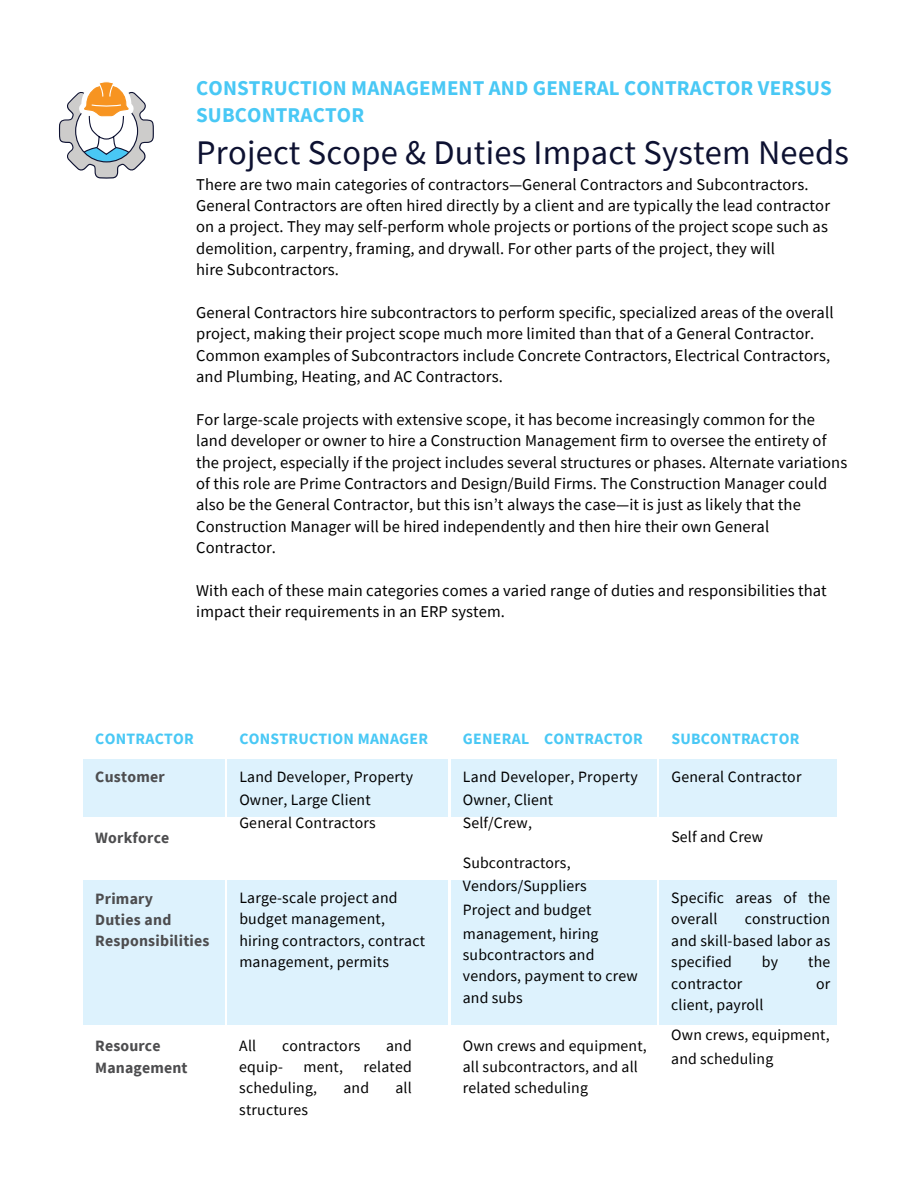
<style>
.page{position:relative;width:918px;height:1188px;background:#fff}
.page>*{position:absolute;margin:0;border:0;box-sizing:border-box;transform-origin:0 0}
.t1{font:34.5px "Source Sans Pro";letter-spacing:.005em;color:#0d1131}
.t2{font:700 21px/27px "Source Sans Pro";letter-spacing:.005em;color:#49c8f5}
.t3{font:16.5px/21.3px "Source Sans Pro";letter-spacing:.005em;color:#000}
.t4{font:15.75px/21.3px "Source Sans Pro";letter-spacing:.01em;color:#000}
.t5{font:700 15.75px/21.3px "Source Sans Pro";letter-spacing:.015em;color:#4d4d4f}
.t6{font:700 15.75px "Source Sans Pro";letter-spacing:.015em;color:#49c8f5}
</style>
<div class="page">
<svg style="left:59px;top:81px;width:95px;height:97px"></svg>
<svg style="left:83px;top:759px;width:754px;height:266px;fill:#ddf2fd"></svg>
<hr style="left:225px;top:758px;width:2px;height:59px;background:#fff">
<hr style="left:449px;top:758px;width:1px;height:59px;background:#fff">
<hr style="left:657px;top:758px;width:2px;height:59px;background:#fff">
<hr style="left:81px;top:817px;width:145px;height:2px;background:#fff">
<hr style="left:226px;top:817px;width:223px;height:2px;background:#fff">
<hr style="left:225px;top:819px;width:2px;height:59px;background:#fff">
<hr style="left:449px;top:817px;width:209px;height:2px;background:#fff">
<hr style="left:449px;top:819px;width:1px;height:59px;background:#fff">
<hr style="left:658px;top:817px;width:180px;height:2px;background:#fff">
<hr style="left:657px;top:819px;width:2px;height:59px;background:#fff">
<hr style="left:81px;top:878px;width:145px;height:1px;background:#fff">
<hr style="left:226px;top:878px;width:223px;height:1px;background:#fff">
<hr style="left:225px;top:879px;width:2px;height:146px;background:#fff">
<hr style="left:449px;top:878px;width:209px;height:1px;background:#fff">
<hr style="left:449px;top:879px;width:1px;height:146px;background:#fff">
<hr style="left:658px;top:878px;width:180px;height:1px;background:#fff">
<hr style="left:657px;top:879px;width:2px;height:146px;background:#fff">
<p class="t2" style="left:196px;top:74px;width:637px">CONSTRUCTION MANAGEMENT AND GENERAL CONTRACTOR VERSUS<br>SUBCONTRACTOR</p>
<p class="t1" style="left:196px;top:130px;width:654px">Project Scope &amp; Duties Impact System Needs</p>
<p class="t3" style="left:196px;top:173px;width:635px">There are two main categories of contractors—General Contractors and Subcontractors.<br>General Contractors are often hired directly by a client and are typically the lead contractor on a project. They may self-perform whole projects or portions of the project scope such as demolition, carpentry, framing, and drywall. For other parts of the project, they will<br>hire Subcontractors.</p>
<p class="t3" style="left:196px;top:301px;width:639px">General Contractors hire subcontractors to perform specific, specialized areas of the overall</p>
<p class="t3" style="left:196px;top:323px;width:620px">project, making their project scope much more limited than that of a General Contractor.</p>
<p class="t3" style="left:196px;top:344px;width:635px">Common examples of Subcontractors include Concrete Contractors, Electrical Contractors,</p>
<p class="t3" style="left:196px;top:366px;width:308px">and Plumbing, Heating, and AC Contractors.</p>
<p class="t3" style="left:196px;top:408px;width:620px">For large-scale projects with extensive scope, it has become increasingly common for the</p>
<p class="t3" style="left:196px;top:430px;width:632px">land developer or owner to hire a Construction Management firm to oversee the entirety of</p>
<p class="t3" style="left:196px;top:451px;width:653px">the project, especially if the project includes several structures or phases. Alternate variations</p>
<p class="t3" style="left:196px;top:472px;width:633px">of this role are Prime Contractors and Design/Build Firms. The Construction Manager could</p>
<p class="t3" style="left:196px;top:494px;width:606px">also be the General Contractor, but this isn’t always the case—it is just as likely that the</p>
<p class="t3" style="left:196px;top:515px;width:575px">Construction Manager will be hired independently and then hire their own General<br>Contractor.</p>
<p class="t3" style="left:196px;top:579px;width:632px">With each of these main categories comes a varied range of duties and responsibilities that</p>
<p class="t3" style="left:196px;top:601px;width:310px">impact their requirements in an ERP system.</p>
<h1 class="t6" style="left:95px;top:729px;width:100px">CONTRACTOR</h1>
<h1 class="t5" style="left:95px;top:766px;width:71px">Customer</h1>
<p class="t6" style="left:239px;top:729px;width:190px">CONSTRUCTION MANAGER</p>
<p class="t4" style="left:239px;top:766px;width:175px">Land Developer, Property</p>
<p class="t4" style="left:239px;top:789px;width:133px">Owner, Large Client</p>
<p class="t4" style="left:239px;top:812px;width:138px">General Contractors</p>
<h1 class="t5" style="left:95px;top:827px;width:76px">Workforce</h1>
<h1 class="t5" style="left:95px;top:887px;width:116px">Primary<br>Duties and<br>Responsibilities</h1>
<p class="t4" style="left:239px;top:887px;width:187px">Large-scale project and budget management, hiring contractors, contract management, permits</p>
<h1 class="t5" style="left:95px;top:1035px;width:94px">Resource<br>Management</h1>
<p class="t4" style="left:239px;top:1034px;width:18px">All</p>
<p class="t4" style="left:282px;top:1034px;width:80px">contractors</p>
<p class="t4" style="left:386px;top:1034px;width:27px">and</p>
<p class="t4" style="left:239px;top:1056px;width:45px">equip-</p>
<p class="t4" style="left:304px;top:1056px;width:41px">ment,</p>
<p class="t4" style="left:364px;top:1056px;width:50px">related</p>
<p class="t4" style="left:239px;top:1077px;width:79px">scheduling,</p>
<p class="t4" style="left:343px;top:1077px;width:27px">and</p>
<p class="t4" style="left:396px;top:1077px;width:18px">all</p>
<p class="t4" style="left:239px;top:1099px;width:70px">structures</p>
<p class="t6" style="left:463px;top:729px;width:182px">GENERAL CONTRACTOR</p>
<p class="t4" style="left:463px;top:766px;width:176px">Land Developer, Property</p>
<p class="t4" style="left:463px;top:789px;width:92px">Owner, Client</p>
<p class="t4" style="left:463px;top:812px;width:71px">Self/Crew,</p>
<p class="t4" style="left:463px;top:852px;width:109px">Subcontractors,</p>
<p class="t4" style="left:463px;top:875px;width:125px">Vendors/Suppliers</p>
<p class="t4" style="left:463px;top:899px;width:130px">Project and budget</p>
<p class="t4" style="left:463px;top:923px;width:137px">management, hiring</p>
<p class="t4" style="left:463px;top:944px;width:133px">subcontractors and</p>
<p class="t4" style="left:463px;top:965px;width:176px">vendors, payment to crew</p>
<p class="t4" style="left:463px;top:987px;width:61px">and subs</p>
<p class="t4" style="left:463px;top:1034px;width:185px">Own crews and equipment, all subcontractors, and all related scheduling</p>
<p class="t6" style="left:671px;top:729px;width:129px">SUBCONTRACTOR</p>
<p class="t4" style="left:671px;top:766px;width:132px">General Contractor</p>
<p class="t4" style="left:671px;top:826px;width:93px">Self and Crew</p>
<p class="t4" style="left:671px;top:887px;width:160px">Specific areas of the overall</p>
<p class="t4" style="left:671px;top:908px;width:160px;text-align:justify;text-indent:73px">construction and skill-based labor as specified</p>
<p class="t4" style="left:762px;top:951px;width:18px">by</p>
<p class="t4" style="left:808px;top:951px;width:24px">the</p>
<p class="t4" style="left:671px;top:972px;width:72px">contractor</p>
<p class="t4" style="left:816px;top:972px;width:16px">or</p>
<p class="t4" style="left:671px;top:994px;width:94px">client, payroll</p>
<p class="t4" style="left:671px;top:1024px;width:160px">Own crews, equipment,</p>
<p class="t4" style="left:671px;top:1048px;width:103px">and scheduling</p>
</div>
